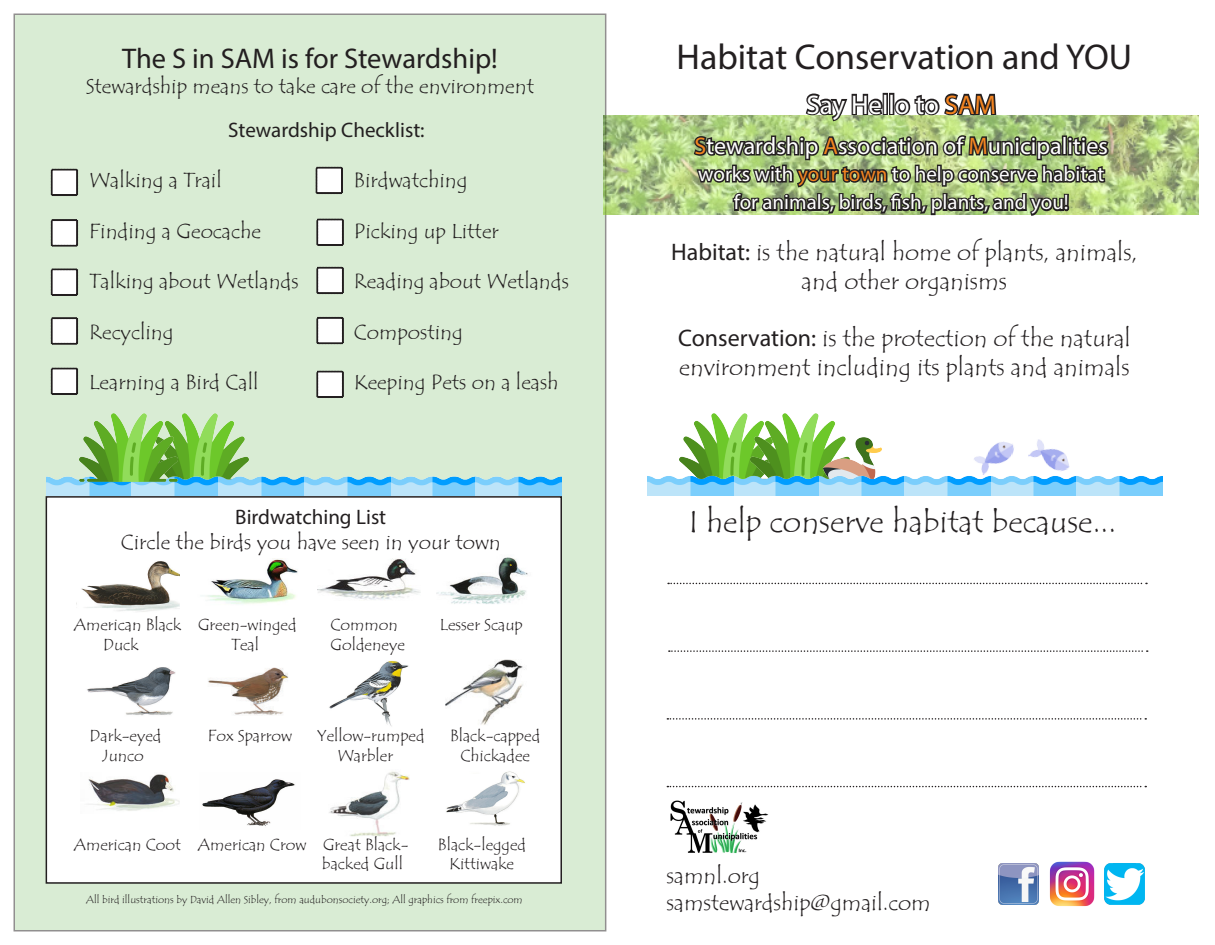
<style>
.page{position:relative;width:1215px;height:945px;background:#fff}
.page>*{position:absolute;margin:0;border:0;box-sizing:border-box;transform-origin:0 0}
.t1{font:36px "Myriad Pro";color:#231f20}
.t2{font:31.5px "Tempus Sans ITC";color:#231f20}
.t3{font:28.5px "Myriad Pro";color:#231f20}
.t4{font:27px "Myriad Pro";color:#fff}
.t5{font:24px/28.8px "Tempus Sans ITC";color:#231f20;text-align:center}
.t6{font:24px "Myriad Pro";color:#fff}
.t7{font:22.5px/27px "Tempus Sans ITC";color:#231f20}
.t8{font:21px/25.2px "Tempus Sans ITC";color:#231f20;text-align:center}
.t9{font:21px/28.5px "Myriad Pro";color:#fff;text-align:center}
.t10{font:21px "Myriad Pro";color:#231f20}
.t11{font:16.5px "Tempus Sans ITC";color:#231f20}
.t12{font:10.5px "Tempus Sans ITC";color:#231f20}
.s1{font-family:"Myriad Pro"}
.s2{color:#f38420}
</style>
<div class="page">
<div style="left:14px;top:14px;width:592px;height:917px;background:#d9ecd4"></div>
<img style="left:47px;top:476px;width:515px;height:20px">
<img style="left:178px;top:413px;width:70px;height:79px">
<img style="left:79px;top:413px;width:99px;height:79px">
<img style="left:604px;top:116px;width:595px;height:98px">
<svg style="left:691px;top:92px;width:419px;height:124px;background:#909f77"></svg>
<svg style="left:668px;top:583px;width:479px;height:1px"></svg>
<svg style="left:669px;top:650px;width:479px;height:2px"></svg>
<svg style="left:667px;top:718px;width:479px;height:2px"></svg>
<svg style="left:667px;top:786px;width:479px;height:1px"></svg>
<img style="left:670px;top:800px;width:99px;height:53px">
<img style="left:1049px;top:862px;width:45px;height:45px">
<img style="left:998px;top:864px;width:41px;height:40px">
<img style="left:1104px;top:863px;width:41px;height:42px">
<img style="left:680px;top:413px;width:71px;height:51px">
<img style="left:751px;top:413px;width:84px;height:51px">
<img style="left:823px;top:432px;width:59px;height:32px">
<img style="left:974px;top:441px;width:40px;height:23px">
<img style="left:647px;top:464px;width:515px;height:32px">
<img style="left:1025px;top:439px;width:45px;height:40px">
<svg style="left:51px;top:169px;width:27px;height:27px"></svg>
<svg style="left:51px;top:219px;width:27px;height:28px"></svg>
<svg style="left:51px;top:268px;width:27px;height:28px"></svg>
<svg style="left:51px;top:317px;width:27px;height:28px"></svg>
<svg style="left:51px;top:368px;width:27px;height:27px"></svg>
<svg style="left:315px;top:167px;width:28px;height:27px"></svg>
<svg style="left:316px;top:218px;width:28px;height:28px"></svg>
<svg style="left:316px;top:267px;width:28px;height:27px"></svg>
<svg style="left:316px;top:317px;width:28px;height:27px"></svg>
<svg style="left:316px;top:371px;width:28px;height:27px"></svg>
<div style="left:46px;top:497px;width:515px;height:386px;background:#fff"></div>
<div style="left:46px;top:496px;width:516px;height:388px;border:2px solid #231f20"></div>
<img style="left:76px;top:561px;width:104px;height:51px">
<img style="left:207px;top:558px;width:91px;height:46px">
<img style="left:318px;top:558px;width:103px;height:42px">
<img style="left:436px;top:557px;width:92px;height:47px">
<img style="left:87px;top:667px;width:89px;height:49px">
<img style="left:208px;top:667px;width:80px;height:48px">
<img style="left:329px;top:661px;width:80px;height:66px">
<img style="left:445px;top:660px;width:78px;height:65px">
<img style="left:446px;top:771px;width:79px;height:55px">
<img style="left:329px;top:771px;width:80px;height:66px">
<img style="left:202px;top:779px;width:93px;height:47px">
<img style="left:88px;top:774px;width:92px;height:37px">
<p class="t3" style="left:122px;top:41px;width:377px">The S in SAM is for Stewardship!</p>
<p class="t8" style="left:86px;top:74px;width:450px">Stewardship means to take care of the environment</p>
<p class="t10" style="left:228px;top:117px;width:198px">Stewardship Checklist:</p>
<p class="t8" style="left:89px;top:168px;width:134px">Walking a Trail</p>
<p class="t8" style="left:354px;top:168px;width:115px">Birdwatching</p>
<p class="t8" style="left:89px;top:219px;width:173px">Finding a Geocache</p>
<p class="t8" style="left:354px;top:219px;width:146px">Picking up Litter</p>
<p class="t8" style="left:89px;top:269px;width:211px">Talking about Wetlands</p>
<p class="t8" style="left:354px;top:269px;width:217px">Reading about Wetlands</p>
<p class="t8" style="left:89px;top:319px;width:86px">Recycling</p>
<p class="t8" style="left:354px;top:319px;width:110px">Composting</p>
<p class="t8" style="left:89px;top:370px;width:171px">Learning a Bird Call</p>
<p class="t8" style="left:354px;top:370px;width:206px">Keeping Pets on a leash</p>
<p class="t8" style="left:121px;top:505px;width:382px"><span class="s1">Birdwatching List<br></span>Circle the birds you have seen in your town</p>
<p class="t11" style="left:74px;top:614px;width:224px">American Black Green-winged</p>
<p class="t11" style="left:330px;top:614px;width:69px">Common</p>
<p class="t11" style="left:440px;top:614px;width:84px">Lesser Scaup</p>
<p class="t11" style="left:103px;top:634px;width:37px">Duck</p>
<p class="t11" style="left:231px;top:634px;width:29px">Teal</p>
<p class="t11" style="left:331px;top:634px;width:76px">Goldeneye</p>
<p class="t11" style="left:90px;top:726px;width:73px">Dark-eyed</p>
<p class="t11" style="left:208px;top:726px;width:86px">Fox Sparrow</p>
<p class="t11" style="left:317px;top:726px;width:109px">Yellow-rumped</p>
<p class="t11" style="left:450px;top:726px;width:92px">Black-capped</p>
<p class="t11" style="left:102px;top:745px;width:43px">Junco</p>
<p class="t11" style="left:338px;top:745px;width:57px">Warbler</p>
<p class="t11" style="left:460px;top:745px;width:71px">Chickadee</p>
<p class="t11" style="left:74px;top:834px;width:336px">American Coot American Crow Great Black-</p>
<p class="t11" style="left:438px;top:834px;width:90px">Black-legged</p>
<p class="t11" style="left:322px;top:854px;width:82px">backed Gull</p>
<p class="t11" style="left:449px;top:854px;width:66px">Kittiwake</p>
<p class="t12" style="left:86px;top:893px;width:438px">All bird illustrations by David Allen Sibley, from audubonsociety.org; All graphics from freepix.com</p>
<p class="t1" style="left:677px;top:34px;width:457px">Habitat Conservation and YOU</p>
<p class="t4" style="left:806px;top:88px;width:191px">Say Hello to <span class="s2">SAM</span></p>
<p class="t6" style="left:695px;top:131px;width:415px"><span class="s2">S</span>tewardship <span class="s2">A</span>ssociation of <span class="s2">M</span>unicipalities</p>
<p class="t9" style="left:698px;top:159px;width:408px">works with <span class="s2">your town</span> to help conserve habitat for animals, birds, fish, plants, and you!</p>
<p class="t5" style="left:671px;top:238px;width:468px"><span class="s1">Habitat:</span> is the natural home of plants, animals, and other organisms</p>
<p class="t5" style="left:678px;top:324px;width:454px;text-align:left"><span class="s1">Conservation:</span> is the protection of the natural environment including its plants and animals</p>
<p class="t2" style="left:689px;top:501px;width:429px">I help conserve habitat because...</p>
<p class="t7" style="left:667px;top:862px;width:266px">samnl.org samstewardship@gmail.com</p>
</div>
